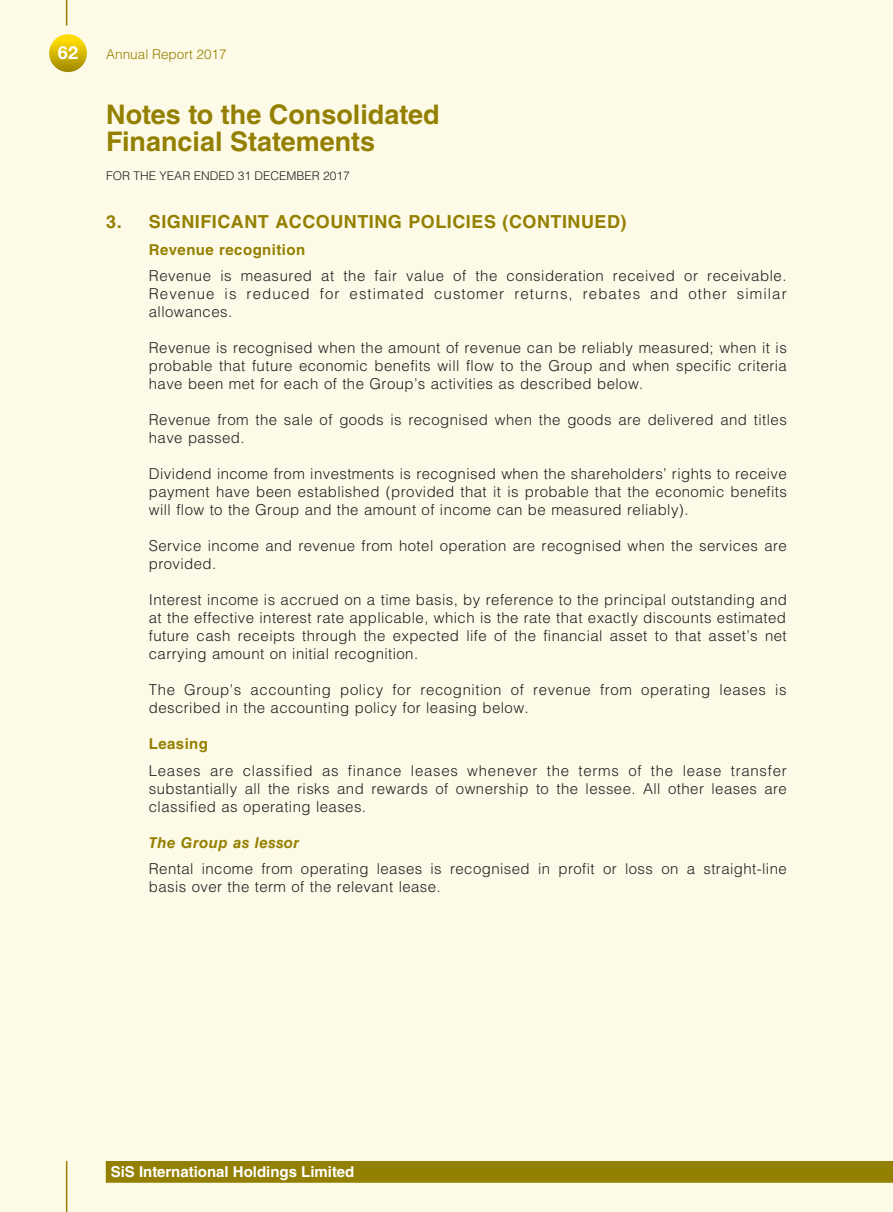
<style>
.page{position:relative;width:893px;height:1212px;background:#fff}
.page>*{position:absolute;margin:0;border:0;box-sizing:border-box;transform-origin:0 0}
.t1{font:700 27px/27px "Helvetica LT Std";color:#948000}
.t2{font:700 18px "Helvetica LT Std";letter-spacing:.03em;color:#948000}
.t3{font:700 18px "Helvetica Neue LT Std";color:#fff}
.t4{font:300 15px/18px "Helvetica LT Std";letter-spacing:.03em;color:#231f20;text-align:justify}
.t5{font:700 15px "Helvetica LT Std";color:#fff}
.t6{font:700 15px "Helvetica LT Std";letter-spacing:.03em;color:#948000}
.t7{font:italic 700 15px "Helvetica LT Std";letter-spacing:.03em;color:#948000}
.t8{font:300 13.5px "Helvetica LT Std";color:#948000}
.t9{font:300 12px "Helvetica LT Std";color:#231f20}
</style>
<div class="page">
<div style="left:0;top:0;width:892px;height:1212px;background:#fefae8"></div>
<hr style="left:66px;top:1161px;width:1px;height:51px;background:#948000">
<div style="left:107px;top:1162px;width:786px;height:20px;background:#948000"></div>
<div style="left:106px;top:1161px;width:787px;height:22px;border:2px solid #948000"></div>
<div style="left:49px;top:34px;width:38px;height:38px;background:linear-gradient(to bottom,#ffe806,#a28c03);border-radius:19px"></div>
<svg style="left:66px;top:0;width:1px;height:26px"></svg>
<p class="t3" style="left:58px;top:42px;width:22px">62</p>
<p class="t8" style="left:106px;top:46px;width:122px">Annual Report 2017</p>
<h1 class="t1" style="left:106px;top:101px;width:335px">Notes to the Consolidated<br>Financial Statements</h1>
<p class="t9" style="left:106px;top:168px;width:245px">FOR THE YEAR ENDED 31 DECEMBER 2017</p>
<p class="t2" style="left:106px;top:210px;width:416px">3. SIGNIFICANT ACCOUNTING POLICIES (continued</p>
<p class="t2" style="left:621px;top:210px;width:7px">)</p>
<p class="t6" style="left:149px;top:240px;width:158px">Revenue recognition</p>
<p class="t4" style="left:149px;top:267px;width:639px">Revenue is measured at the fair value of the consideration received or receivable.<br>Revenue is reduced for estimated customer returns, rebates and other similar allowances.</p>
<p class="t4" style="left:149px;top:339px;width:640px">Revenue is recognised when the amount of revenue can be reliably measured; when it is probable that future economic benefits will flow to the Group and when specific criteria have been met for each of the Group’s activities as described below.</p>
<p class="t4" style="left:149px;top:411px;width:639px">Revenue from the sale of goods is recognised when the goods are delivered and titles have passed.</p>
<p class="t4" style="left:149px;top:465px;width:640px">Dividend income from investments is recognised when the shareholders’ rights to receive payment have been established (provided that it is probable that the economic benefits will flow to the Group and the amount of income can be measured reliably).</p>
<p class="t4" style="left:149px;top:537px;width:639px">Service income and revenue from hotel operation are recognised when the services are provided.</p>
<p class="t4" style="left:149px;top:591px;width:640px">Interest income is accrued on a time basis, by reference to the principal outstanding and at the effective interest rate applicable, which is the rate that exactly discounts estimated future cash receipts through the expected life of the financial asset to that asset’s net carrying amount on initial recognition.</p>
<p class="t4" style="left:149px;top:681px;width:639px">The Group’s accounting policy for recognition of revenue from operating leases is described in the accounting policy for leasing below.</p>
<p class="t6" style="left:149px;top:735px;width:61px">Leasing</p>
<p class="t4" style="left:149px;top:761px;width:640px">Leases are classified as finance leases whenever the terms of the lease transfer substantially all the risks and rewards of ownership to the lessee. All other leases are classified as operating leases.</p>
<p class="t7" style="left:149px;top:833px;width:152px">The Group as lessor</p>
<p class="t4" style="left:149px;top:860px;width:639px">Rental income from operating leases is recognised in profit or loss on a straight-line basis over the term of the relevant lease.</p>
<p class="t5" style="left:111px;top:1163px;width:245px">SiS International Holdings Limited</p>
</div>
